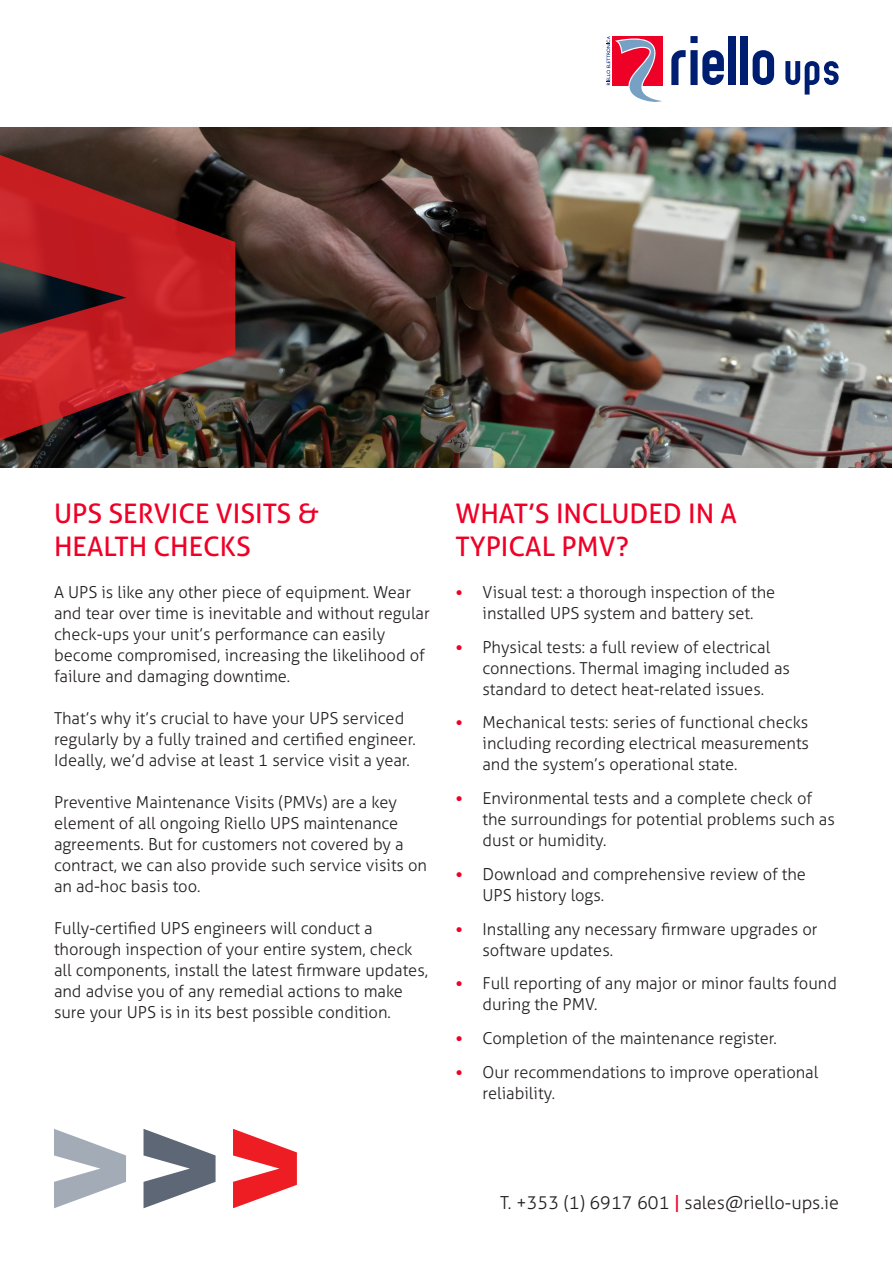
<style>
.page{position:relative;width:893px;height:1263px;background:#fff}
.page>*{position:absolute;margin:0;border:0;box-sizing:border-box;transform-origin:0 0}
.t1{font:27px "Aller";color:#ef0027}
.t2{font:300 18px "Aller";color:#231f20}
.t3{font:300 16.5px/21px "Aller";color:#231f20}
.s1{font-weight:700;color:#ef0027}
.s2{font-weight:400;color:#ef0027}
</style>
<div class="page">
<svg style="left:233px;top:1129px;width:64px;height:79px"></svg>
<svg style="left:144px;top:1129px;width:72px;height:79px"></svg>
<svg style="left:54px;top:1129px;width:72px;height:79px"></svg>
<svg style="left:785px;top:61px;width:54px;height:34px"></svg>
<div style="left:729px;top:36px;width:7px;height:49px;background:#001e71"></div>
<div style="left:741px;top:36px;width:7px;height:49px;background:#001e71"></div>
<svg style="left:753px;top:50px;width:21px;height:35px"></svg>
<svg style="left:607px;top:36px;width:117px;height:66px"></svg>
<img style="left:0;top:128px;width:892px;height:340px">
<svg style="left:0;top:155px;width:235px;height:285px"></svg>
<p class="t1" style="left:54px;top:497px;width:266px">UPS SERVICE VISITS &amp;</p>
<p class="t1" style="left:54px;top:529px;width:198px">HEALTH CHECKS</p>
<p class="t3" style="left:54px;top:581px;width:377px">A UPS is like any other piece of equipment. Wear and tear over time is inevitable and without regular check-ups your unit’s performance can easily become compromised, increasing the likelihood of failure and damaging downtime.</p>
<p class="t3" style="left:54px;top:707px;width:363px">That’s why it’s crucial to have your UPS serviced regularly by a fully trained and certified engineer.<br>Ideally, we’d advise at least 1 service visit a year.</p>
<p class="t3" style="left:54px;top:791px;width:375px">Preventive Maintenance Visits (PMVs) are a key element of all ongoing Riello UPS maintenance agreements. But for customers not covered by a contract, we can also provide such service visits on an ad-hoc basis too.</p>
<p class="t3" style="left:54px;top:917px;width:376px">Fully-certified UPS engineers will conduct a thorough inspection of your entire system, check all components, install the latest firmware updates, and advise you of any remedial actions to make sure your UPS is in its best possible condition.</p>
<p class="t1" style="left:455px;top:497px;width:283px">WHAT’S INCLUDED IN A</p>
<p class="t1" style="left:455px;top:529px;width:175px">TYPICAL PMV?</p>
<p class="t3" style="left:455px;top:581px;width:321px;text-align:center"><span class="s1">•</span> Visual test: a thorough inspection of the installed UPS system and battery set.</p>
<p class="t3" style="left:482px;top:636px;width:309px;text-indent:-27px"><span class="s1">•</span> Physical tests: a full review of electrical connections. Thermal imaging included as standard to detect heat-related issues.</p>
<p class="t3" style="left:482px;top:712px;width:328px;text-align:justify;text-indent:-27px"><span class="s1">•</span> Mechanical tests: series of functional checks including recording electrical measurements and the system’s operational state.</p>
<p class="t3" style="left:482px;top:787px;width:354px;text-indent:-27px"><span class="s1">•</span> Environmental tests and a complete check of the surroundings for potential problems such as dust or humidity.</p>
<p class="t3" style="left:482px;top:863px;width:325px;text-indent:-27px"><span class="s1">•</span> Download and comprehensive review of the<br>UPS history logs.</p>
<p class="t3" style="left:482px;top:918px;width:337px;text-indent:-27px"><span class="s1">•</span> Installing any necessary firmware upgrades or software updates.</p>
<p class="t3" style="left:482px;top:973px;width:356px;text-indent:-27px"><span class="s1">•</span> Full reporting of any major or minor faults found during the PMV.</p>
<p class="t3" style="left:455px;top:1027px;width:323px"><span class="s1">•</span> Completion of the maintenance register.</p>
<p class="t3" style="left:482px;top:1061px;width:337px;text-indent:-27px"><span class="s1">•</span> Our recommendations to improve operational reliability.</p>
<p class="t2" style="left:500px;top:1191px;width:340px">T. +353 (1) 6917 601 <span class="s2">|</span> sales@riello-ups.ie</p>
</div>
